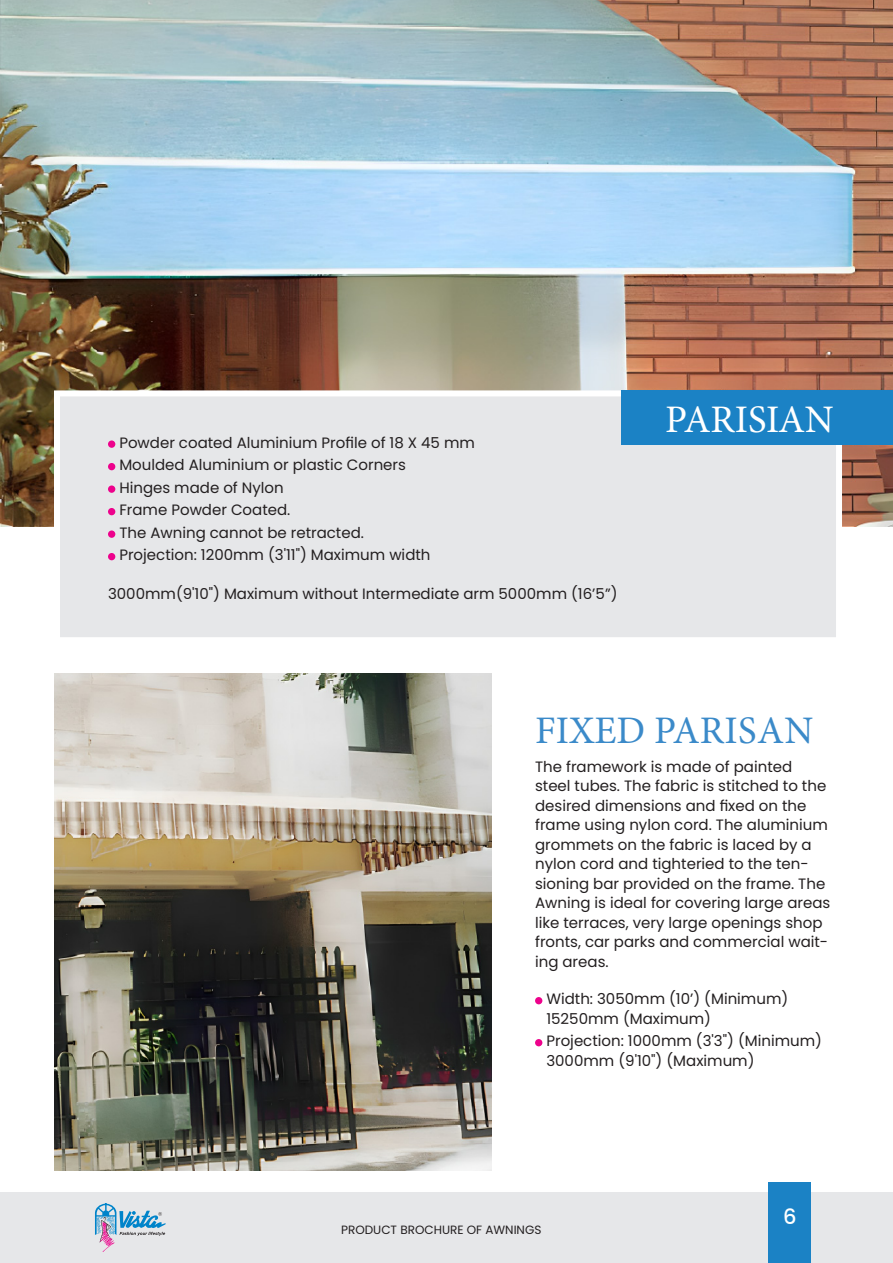
<style>
.page{position:relative;width:893px;height:1263px;background:#fff}
.page>*{position:absolute;margin:0;border:0;box-sizing:border-box;transform-origin:0 0}
.t1{font:39px "Minion Pro";letter-spacing:.005em;color:#3b8ac9}
.t2{font:39px "Minion Pro";color:#fff}
.t3{font:500 21px "Poppins";color:#fff}
.t4{font:15px/19.5px "Poppins";color:#231f20}
.t5{font:12px "Poppins";color:#231f20}
</style>
<div class="page">
<div style="left:0;top:1193px;width:893px;height:70px;background:#e6e7e9"></div>
<div style="left:768px;top:1182px;width:43px;height:81px;background:#1b82c5"></div>
<img style="left:0;top:0;width:893px;height:527px">
<img style="left:54px;top:673px;width:438px;height:497px">
<div style="left:535px;top:997px;width:7px;height:7px;background:#ed028c;border-radius:50%"></div>
<div style="left:535px;top:1039px;width:7px;height:7px;background:#ed028c;border-radius:50%"></div>
<div style="left:54px;top:390px;width:788px;height:253px;background:#e6e7e9;border:6px solid #fff"></div>
<div style="left:108px;top:440px;width:7px;height:8px;background:#ed028c;border-radius:50%"></div>
<div style="left:108px;top:463px;width:7px;height:7px;background:#ed028c;border-radius:50%"></div>
<div style="left:108px;top:485px;width:7px;height:8px;background:#ed028c;border-radius:50%"></div>
<div style="left:108px;top:508px;width:7px;height:7px;background:#ed028c;border-radius:50%"></div>
<div style="left:108px;top:530px;width:7px;height:8px;background:#ed028c;border-radius:50%"></div>
<div style="left:108px;top:553px;width:7px;height:7px;background:#ed028c;border-radius:50%"></div>
<div style="left:621px;top:390px;width:272px;height:54px;background:#1b82c5"></div>
<svg style="left:95px;top:1204px;width:71px;height:48px"></svg>
<p class="t4" style="left:119px;top:433px;width:357px">Powder coated Aluminium Profile of 18 X 45 mm</p>
<p class="t4" style="left:119px;top:455px;width:288px">Moulded Aluminium or plastic Corners</p>
<p class="t4" style="left:119px;top:478px;width:166px">Hinges made of Nylon</p>
<p class="t4" style="left:119px;top:500px;width:173px">Frame Powder Coated.</p>
<p class="t4" style="left:119px;top:523px;width:246px">The Awning cannot be retracted.</p>
<p class="t4" style="left:119px;top:545px;width:313px">Projection: 1200mm (3'11") Maximum width</p>
<p class="t4" style="left:108px;top:584px;width:511px">3000mm(9'10") Maximum without Intermediate arm 5000mm (16’5”)</p>
<p class="t2" style="left:665px;top:393px;width:170px">PARISIAN</p>
<p class="t1" style="left:535px;top:704px;width:280px">FIXED PARISAN</p>
<p class="t4" style="left:535px;top:757px;width:297px">The framework is made of painted steel tubes. The fabric is stitched to the desired dimensions and fixed on the frame using nylon cord. The aluminium grommets on the fabric is laced by a nylon cord and tighteried to the ten&shy;sioning bar provided on the frame. The Awning is ideal for covering large areas like terraces, very large openings shop fronts, car parks and commercial wait&shy;ing areas.</p>
<p class="t4" style="left:546px;top:989px;width:243px">Width: 3050mm (10’) (Minimum)<br>15250mm (Maximum)</p>
<p class="t4" style="left:546px;top:1031px;width:277px">Projection: 1000mm (3'3") (Minimum)<br>3000mm (9'10") (Maximum)</p>
<p class="t5" style="left:341px;top:1223px;width:202px">PRODUCT BROCHURE OF AWNINGS</p>
<h2 class="t3" style="left:783px;top:1204px;width:15px">6</h2>
</div>
